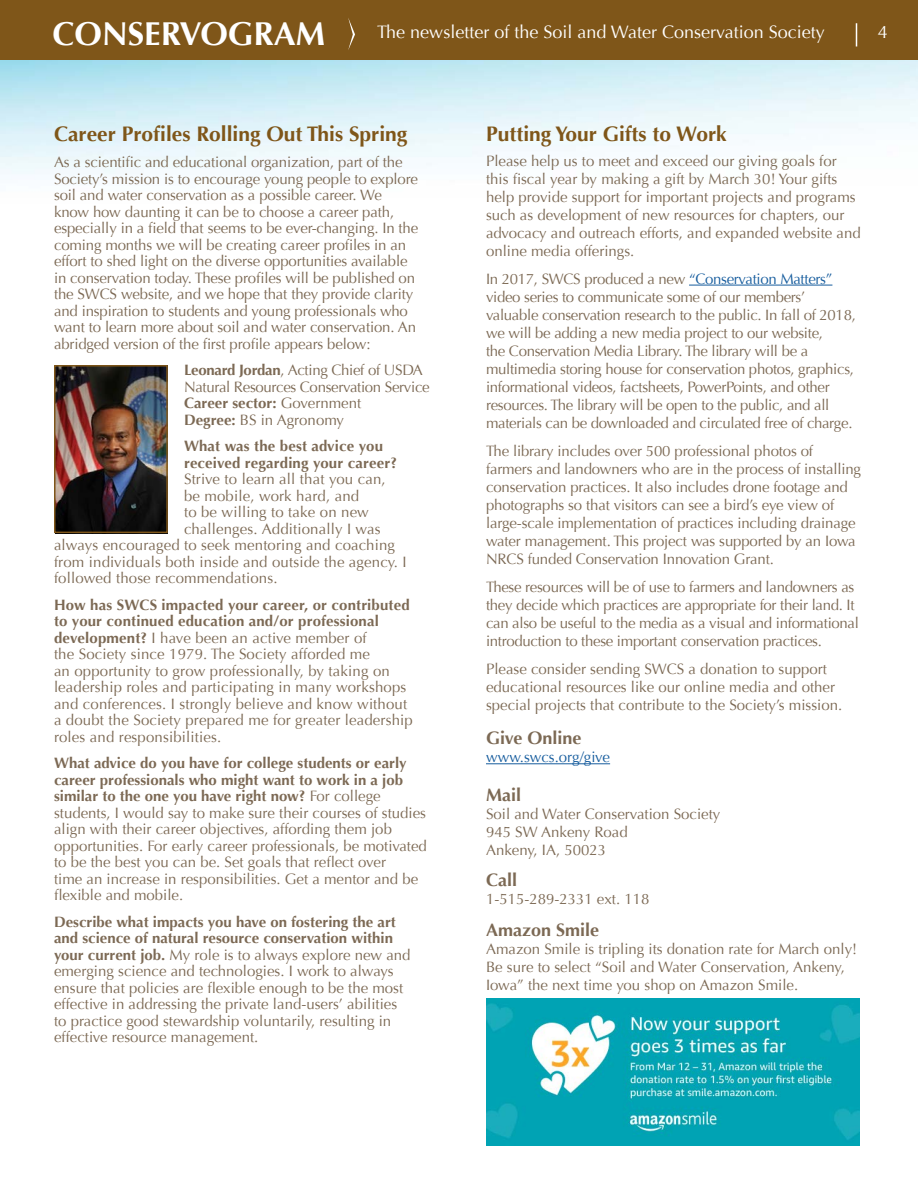
<style>
.page{position:relative;width:918px;height:1188px;background:#fff}
.page>*{position:absolute;margin:0;border:0;box-sizing:border-box;transform-origin:0 0}
.t1{font:700 33px "Optima";color:#fff}
.body{font:700 21px "Optima";color:#7f5619}
.t2{font:18px "Optima";color:#fff}
.body-2{font:700 18px "Optima";color:#7c6954}
.body-3{font:15px/16.5px "Optima";letter-spacing:-.01em;color:#7c6954}
.body-4{font:15px/16.5px "Optima";letter-spacing:.01em;color:#7c6954}
.body-5{font:700 15px "Optima";letter-spacing:.01em;color:#7c6954}
.body-6{font:15px "Optima";color:#175d9e}
.s1{font-weight:700}
.s2{color:#175d9e}
</style>
<div class="page">
<img style="left:0;top:59px;width:918px;height:227px">
<div style="left:0;top:0;width:918px;height:59px;background:#7f5619"></div>
<svg style="left:348px;top:18px;width:7px;height:32px"></svg>
<svg style="left:856px;top:23px;width:1px;height:23px"></svg>
<hr style="left:689px;top:285px;width:143px;height:1px;background:#175d9e">
<hr style="left:486px;top:763px;width:124px;height:1px;background:#175d9e">
<img style="left:57px;top:368px;width:108px;height:162px">
<div style="left:54px;top:365px;width:114px;height:168px;border:2px solid #7f5619"></div>
<img style="left:486px;top:999px;width:374px;height:147px">
<h1 class="t1" style="left:52px;top:14px;width:274px">CONSERVOGRAM</h1>
<p class="t2" style="left:377px;top:22px;width:449px">The newsletter of the Soil and Water Conservation Society</p>
<p class="t2" style="left:878px;top:22px;width:12px">4</p>
<p class="body" style="left:54px;top:121px;width:355px">Career Profiles Rolling Out This Spring</p>
<p class="body-3" style="left:54px;top:154px;width:366px">As a scientific and educational organization, part of the Society’s mission is to encourage young people to explore soil and water conservation as a possible career. We know how daunting it can be to choose a career path, especially in a field that seems to be ever-changing. In the coming months we will be creating career profiles in an effort to shed light on the diverse opportunities available in conservation today. These profiles will be published on the SWCS website, and we hope that they provide clarity and inspiration to students and young professionals who want to learn more about soil and water conservation. An abridged version of the first profile appears below:</p>
<p class="body-3" style="left:184px;top:362px;width:247px"><span class="s1">Leonard Jordan</span>, Acting Chief of USDA<br>Natural Resources Conservation Service<br><span class="s1">Career sector:</span> Government<br><span class="s1">Degree:</span> BS in Agronomy</p>
<p class="body-5" style="left:184px;top:437px;width:201px">What was the best advice you</p>
<p class="body-5" style="left:184px;top:454px;width:215px">received regarding your career?</p>
<p class="body-4" style="left:184px;top:471px;width:203px">Strive to learn all that you can,</p>
<p class="body-4" style="left:184px;top:488px;width:177px">be mobile, work hard, and</p>
<p class="body-4" style="left:184px;top:504px;width:186px">to be willing to take on new</p>
<p class="body-4" style="left:184px;top:521px;width:198px">challenges. Additionally I was</p>
<p class="body-4" style="left:54px;top:537px;width:342px">always encouraged to seek mentoring and coaching</p>
<p class="body-4" style="left:54px;top:554px;width:354px">from individuals both inside and outside the agency. I</p>
<p class="body-4" style="left:54px;top:570px;width:225px">followed those recommendations.</p>
<p class="body-4" style="left:54px;top:597px;width:360px"><span class="s1">How has SWCS impacted your career, or contributed to your continued education and/or professional development?</span> I have been an active member of<br>the Society since 1979. The Society afforded me<br>an opportunity to grow professionally, by taking on leadership roles and participating in many workshops and conferences. I strongly believe and know without a doubt the Society prepared me for greater leadership roles and responsibilities.</p>
<p class="body-3" style="left:54px;top:755px;width:374px"><span class="s1">What advice do you have for college students or early career professionals who might want to work in a job similar to the one you have right now?</span> For college students, I would say to make sure their courses of studies align with their career objectives, affording them job opportunities. For early career professionals, be motivated to be the best you can be. Set goals that reflect over<br>time an increase in responsibilities. Get a mentor and be flexible and mobile.</p>
<p class="body-3" style="left:54px;top:914px;width:358px"><span class="s1">Describe what impacts you have on fostering the art and science of natural resource conservation within your current job.</span> My role is to always explore new and emerging science and technologies. I work to always ensure that policies are flexible enough to be the most effective in addressing the private land-users’ abilities to practice good stewardship voluntarily, resulting in effective resource management.</p>
<p class="body" style="left:486px;top:121px;width:242px">Putting Your Gifts to Work</p>
<p class="body-3" style="left:486px;top:152px;width:376px;line-height:18px">Please help us to meet and exceed our giving goals for this fiscal year by making a gift by March 30! Your gifts help provide support for important projects and programs such as development of new resources for chapters, our advocacy and outreach efforts, and expanded website and online media offerings.</p>
<p class="body-3" style="left:486px;top:270px;width:371px;line-height:18px">In 2017, SWCS produced a new <span class="s2">“Conservation Matters” </span>video series to communicate some of our members’ valuable conservation research to the public. In fall of 2018, we will be adding a new media project to our website,<br>the Conservation Media Library. The library will be a multimedia storing house for conservation photos, graphics, informational videos, factsheets, PowerPoints, and other resources. The library will be open to the public, and all materials can be downloaded and circulated free of charge.</p>
<p class="body-3" style="left:486px;top:442px;width:377px;line-height:18px">The library includes over 500 professional photos of farmers and landowners who are in the process of installing conservation practices. It also includes drone footage and photographs so that visitors can see a bird’s eye view of large-scale implementation of practices including drainage water management. This project was supported by an Iowa NRCS funded Conservation Innovation Grant.</p>
<p class="body-3" style="left:486px;top:578px;width:375px;line-height:18px">These resources will be of use to farmers and landowners as they decide which practices are appropriate for their land. It can also be useful to the media as a visual and informational introduction to these important conservation practices.</p>
<p class="body-3" style="left:486px;top:660px;width:358px;line-height:18px">Please consider sending SWCS a donation to support educational resources like our online media and other special projects that contribute to the Society’s mission.</p>
<p class="body-2" style="left:486px;top:728px;width:97px">Give Online</p>
<p class="body-6" style="left:486px;top:749px;width:126px">www.swcs.org/give</p>
<p class="body-2" style="left:486px;top:784px;width:37px">Mail</p>
<p class="body-3" style="left:486px;top:805px;width:236px;line-height:18px">Soil and Water Conservation Society<br>945 SW Ankeny Road<br>Ankeny, IA, 50023</p>
<p class="body-2" style="left:486px;top:869px;width:33px">Call</p>
<p class="body-3" style="left:486px;top:891px;width:165px">1-515-289-2331 ext. 118</p>
<p class="body-2" style="left:486px;top:919px;width:115px">Amazon Smile</p>
<p class="body-3" style="left:486px;top:940px;width:373px;line-height:18px">Amazon Smile is tripling its donation rate for March only!<br>Be sure to select “Soil and Water Conservation, Ankeny,<br>Iowa” the next time you shop on Amazon Smile.</p>
</div>
